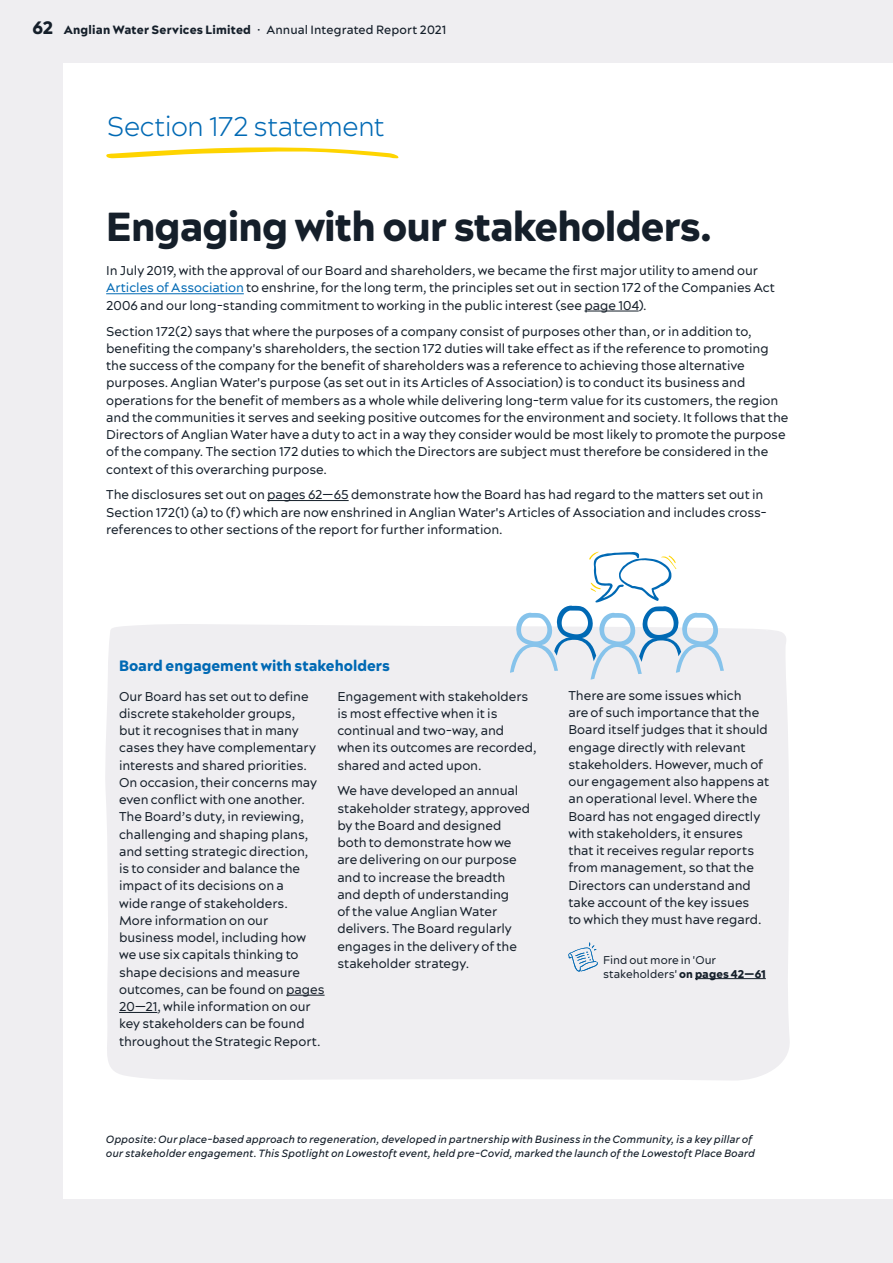
<style>
.page{position:relative;width:893px;height:1263px;background:#efeef1}
.page>*{position:absolute;margin:0;border:0;box-sizing:border-box;transform-origin:0 0}
.t1{font:900 40.5px "Acherus Grotesque";letter-spacing:-.025em;color:#151f2a}
.t2{font:300 27px "Acherus Grotesque";letter-spacing:-.025em;color:#0069b4}
.t3{font:900 15px "Acherus Grotesque";color:#0069b4}
.t4{font:12.75px/17.2px "Acherus Grotesque";letter-spacing:-.005em;color:#151f2a}
.t5{font:900 12px "Acherus Grotesque";letter-spacing:.015em;color:#151f2a}
.t6{font:11.25px/13.5px "Acherus Grotesque";color:#151f2a}
.t7{font:italic 500 10.5px/13.5px "Acherus Grotesque";letter-spacing:.005em;color:#151f2a}
.s1{font-size:18px}
.s2{font-weight:500}
.s3{color:#0069b4}
.s4{font-weight:900}
</style>
<div class="page">
<div style="left:64px;top:64px;width:829px;height:1135px;background:#fff"></div>
<div style="left:105px;top:624px;width:685px;height:456px;background:#efeef1"></div>
<svg style="left:106px;top:147px;width:293px;height:12px"></svg>
<hr style="left:106px;top:293px;width:138px;height:1px;background:#0069b4">
<hr style="left:584px;top:311px;width:55px;height:1px;background:#151f2a">
<hr style="left:267px;top:500px;width:82px;height:1px;background:#151f2a">
<hr style="left:286px;top:995px;width:39px;height:1px;background:#151f2a">
<hr style="left:119px;top:1012px;width:38px;height:1px;background:#151f2a">
<svg style="left:510px;top:552px;width:214px;height:128px"></svg>
<hr style="left:695px;top:978px;width:71px;height:1px;background:#151f2a">
<svg style="left:568px;top:942px;width:30px;height:30px"></svg>
<p class="t5" style="left:32px;top:22px;width:415px"><span class="s1">62</span> Anglian Water Services Limited <span class="s2">· Annual Integrated Report 2021</span></p>
<h2 class="t2" style="left:107px;top:109px;width:280px">Section 172 statement</h2>
<h1 class="t1" style="left:106px;top:201px;width:607px">Engaging with our stakeholders.</h1>
<p class="t4" style="left:106px;top:262px;width:670px">In July 2019, with the approval of our Board and shareholders, we became the first major utility to amend our<br><span class="s3">Articles of Association</span> to enshrine, for the long term, the principles set out in section 172 of the Companies Act<br>2006 and our long-standing commitment to working in the public interest (see page 104).</p>
<p class="t4" style="left:106px;top:322px;width:684px">Section 172(2) says that where the purposes of a company consist of purposes other than, or in addition to, benefiting the company's shareholders, the section 172 duties will take effect as if the reference to promoting the success of the company for the benefit of shareholders was a reference to achieving those alternative purposes. Anglian Water's purpose (as set out in its Articles of Association) is to conduct its business and operations for the benefit of members as a whole while delivering long-term value for its customers, the region and the communities it serves and seeking positive outcomes for the environment and society. It follows that the Directors of Anglian Water have a duty to act in a way they consider would be most likely to promote the purpose of the company. The section 172 duties to which the Directors are subject must therefore be considered in the context of this overarching purpose.</p>
<p class="t4" style="left:106px;top:486px;width:662px">The disclosures set out on pages 62—65 demonstrate how the Board has had regard to the matters set out in<br>Section 172(1) (a) to (f) which are now enshrined in Anglian Water's Articles of Association and includes cross&shy;references to other sections of the report for further information.</p>
<p class="t3" style="left:119px;top:656px;width:272px">Board engagement with stakeholders</p>
<p class="t4" style="left:119px;top:687px;width:207px">Our Board has set out to define discrete stakeholder groups,<br>but it recognises that in many cases they have complementary interests and shared priorities.<br>On occasion, their concerns may even conflict with one another.<br>The Board’s duty, in reviewing, challenging and shaping plans, and setting strategic direction,<br>is to consider and balance the impact of its decisions on a<br>wide range of stakeholders.<br>More information on our business model, including how we use six capitals thinking to shape decisions and measure outcomes, can be found on pages<br>20—21, while information on our key stakeholders can be found throughout the Strategic Report.</p>
<p class="t4" style="left:337px;top:687px;width:201px">Engagement with stakeholders is most effective when it is continual and two-way, and when its outcomes are recorded, shared and acted upon.</p>
<p class="t4" style="left:337px;top:782px;width:194px">We have developed an annual stakeholder strategy, approved by the Board and designed both to demonstrate how we are delivering on our purpose and to increase the breadth and depth of understanding<br>of the value Anglian Water delivers. The Board regularly engages in the delivery of the stakeholder strategy.</p>
<p class="t4" style="left:568px;top:686px;width:202px">There are some issues which<br>are of such importance that the<br>Board itself judges that it should engage directly with relevant stakeholders. However, much of our engagement also happens at an operational level. Where the<br>Board has not engaged directly with stakeholders, it ensures that it receives regular reports from management, so that the<br>Directors can understand and take account of the key issues<br>to which they must have regard.</p>
<p class="t6" style="left:603px;top:953px;width:164px">Find out more in 'Our stakeholders' <span class="s4">on pages 42—61</span></p>
<p class="t7" style="left:106px;top:1132px;width:650px">Opposite: Our place-based approach to regeneration, developed in partnership with Business in the Community, is a key pillar of our stakeholder engagement. This Spotlight on Lowestoft event, held pre-Covid, marked the launch of the Lowestoft Place Board</p>
</div>
